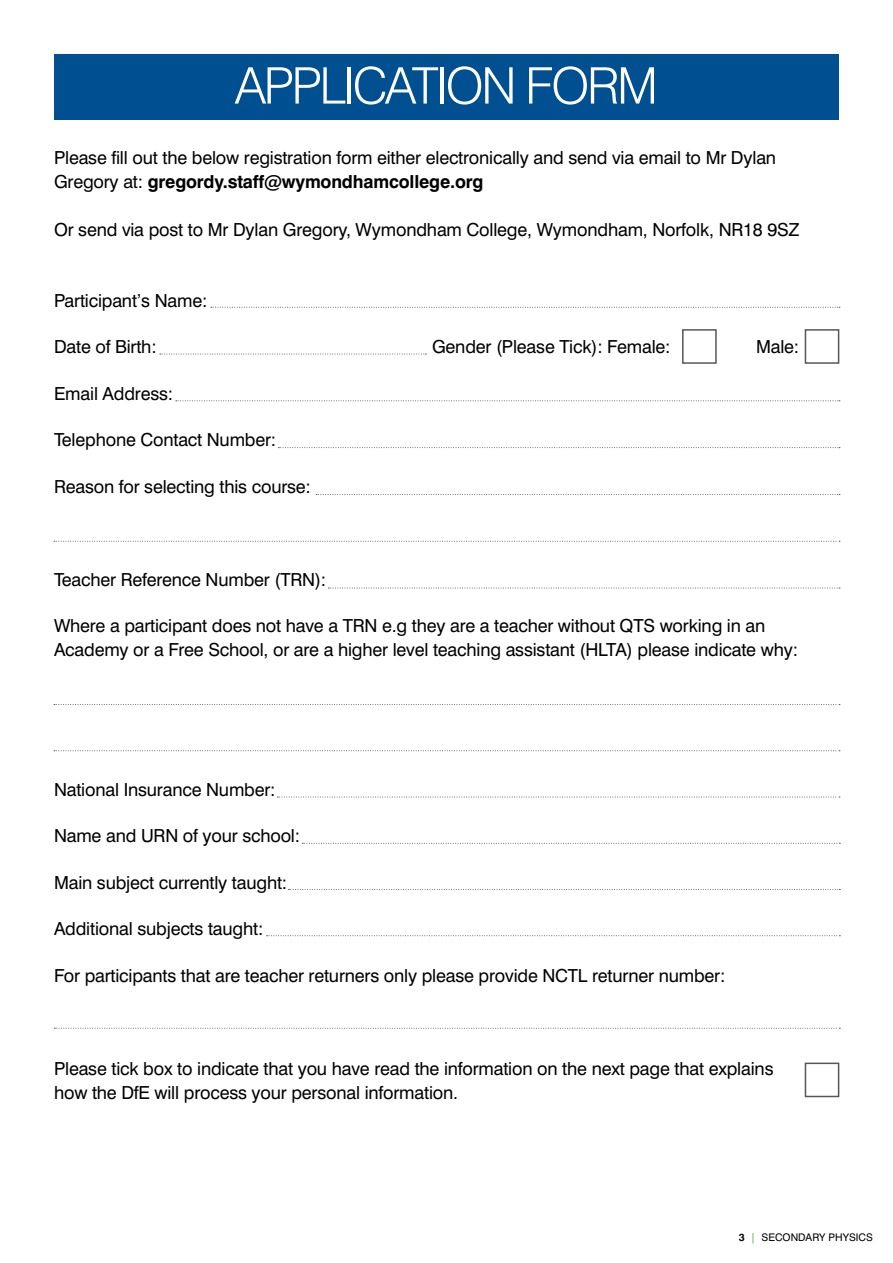
<style>
.page{position:relative;width:893px;height:1263px;background:#fff}
.page>*{position:absolute;margin:0;border:0;box-sizing:border-box;transform-origin:0 0}
.t1{font:300 50.4px "Swiss 721 BT";letter-spacing:-.05em;color:#fff}
.t2{font:18px/24px "Swiss 721 BT";letter-spacing:-.01em;color:#000}
.t3{font:10.5px "Swiss 721 BT";color:#000}
.s1{font-weight:700}
.s2{color:#50af47}
</style>
<div class="page">
<div style="left:54px;top:54px;width:785px;height:65px;background:#005091"></div>
<svg style="left:211px;top:307px;width:629px;height:1px"></svg>
<svg style="left:160px;top:354px;width:266px;height:1px"></svg>
<svg style="left:176px;top:400px;width:664px;height:1px"></svg>
<svg style="left:316px;top:494px;width:524px;height:1px"></svg>
<svg style="left:278px;top:447px;width:562px;height:1px"></svg>
<svg style="left:54px;top:541px;width:786px;height:1px"></svg>
<svg style="left:54px;top:704px;width:786px;height:1px"></svg>
<svg style="left:328px;top:588px;width:512px;height:1px"></svg>
<svg style="left:54px;top:750px;width:786px;height:1px"></svg>
<svg style="left:277px;top:797px;width:563px;height:1px"></svg>
<svg style="left:302px;top:843px;width:538px;height:1px"></svg>
<svg style="left:288px;top:889px;width:552px;height:1px"></svg>
<svg style="left:267px;top:935px;width:573px;height:1px"></svg>
<svg style="left:54px;top:1028px;width:786px;height:1px"></svg>
<div style="left:805px;top:1062px;width:34px;height:35px;border:2px solid #575756"></div>
<div style="left:805px;top:329px;width:34px;height:35px;border:2px solid #575756"></div>
<div style="left:682px;top:329px;width:35px;height:35px;border:2px solid #575756"></div>
<h1 class="t1" style="left:235px;top:55px;width:425px">APPLICATION FORM</h1>
<p class="t2" style="left:54px;top:145px;width:724px">Please fill out the below registration form either electronically and send via email to Mr Dylan<br>Gregory at: <span class="s1">gregordy.staff@wymondhamcollege.org</span></p>
<p class="t2" style="left:54px;top:217px;width:747px">Or send via post to Mr Dylan Gregory, Wymondham College, Wymondham, Norfolk, NR18 9SZ</p>
<p class="t2" style="left:54px;top:288px;width:155px">Participant’s Name:</p>
<p class="t2" style="left:54px;top:334px;width:104px">Date of Birth:</p>
<p class="t2" style="left:432px;top:334px;width:240px">Gender (Please Tick): Female:</p>
<p class="t2" style="left:756px;top:334px;width:45px">Male:</p>
<p class="t2" style="left:54px;top:381px;width:121px">Email Address:</p>
<p class="t2" style="left:54px;top:427px;width:224px">Telephone Contact Number:</p>
<p class="t2" style="left:54px;top:474px;width:258px">Reason for selecting this course:</p>
<p class="t2" style="left:54px;top:567px;width:274px">Teacher Reference Number (TRN):</p>
<p class="t2" style="left:54px;top:613px;width:745px">Where a participant does not have a TRN e.g they are a teacher without QTS working in an<br>Academy or a Free School, or are a higher level teaching assistant (HLTA) please indicate why:</p>
<p class="t2" style="left:54px;top:777px;width:223px">National Insurance Number:</p>
<p class="t2" style="left:54px;top:823px;width:248px">Name and URN of your school:</p>
<p class="t2" style="left:54px;top:870px;width:235px">Main subject currently taught:</p>
<p class="t2" style="left:54px;top:916px;width:211px">Additional subjects taught:</p>
<p class="t2" style="left:54px;top:963px;width:673px">For participants that are teacher returners only please provide NCTL returner number:</p>
<p class="t2" style="left:54px;top:1056px;width:721px">Please tick box to indicate that you have read the information on the next page that explains how the DfE will process your personal information.</p>
<p class="t3" style="left:739px;top:1231px;width:136px"><span class="s1">3</span> <span class="s2">|</span> SECONDARY PHYSICS</p>
</div>
